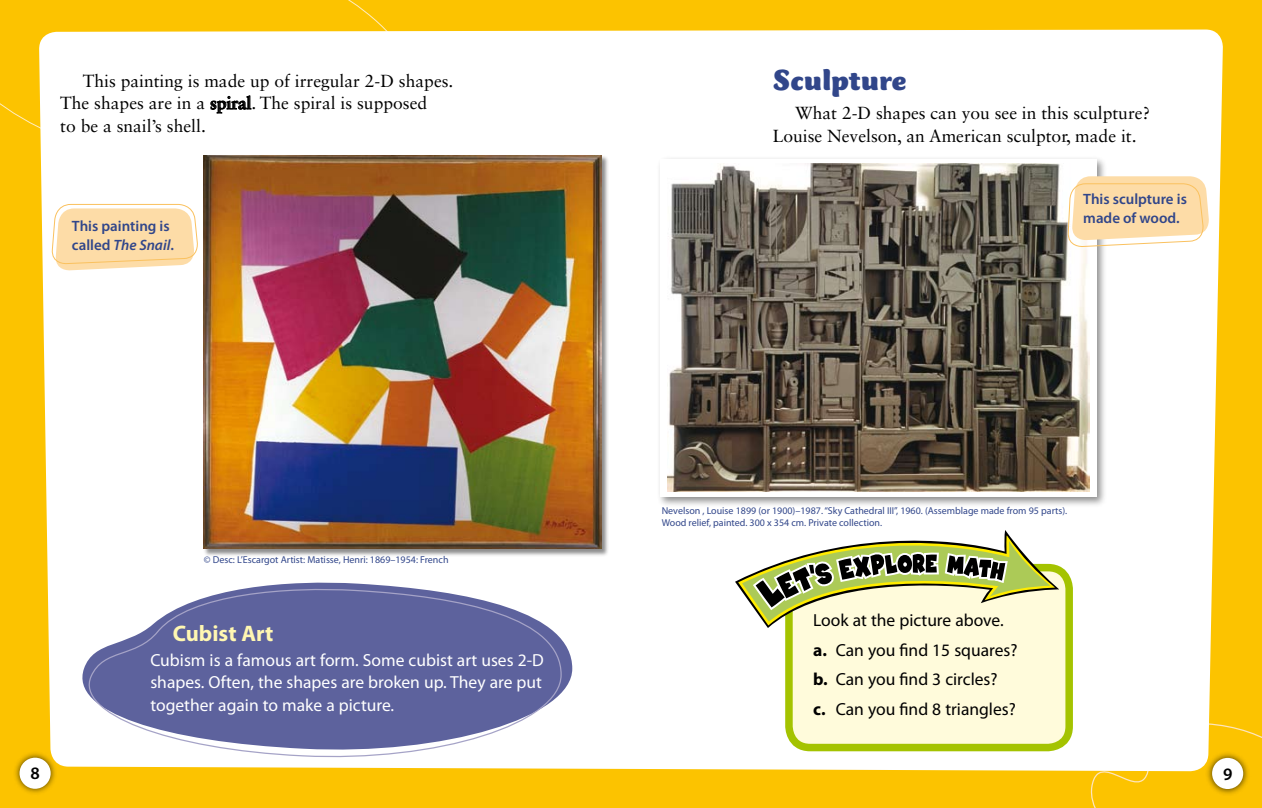
<style>
.page{position:relative;width:1262px;height:808px;background:#fff}
.page>*{position:absolute;margin:0;border:0;box-sizing:border-box;transform-origin:0 0}
.t1{font:900 30px "CT Mercurius Std";letter-spacing:.02em;color:#31468a}
.t2{font:700 22.5px "Myriad Pro";color:#fff7b2}
.t3{font:17.5px/22.5px "Sabon LT Std";color:#000}
.t4{font:17.5px/22.5px "Myriad Pro";color:#fff;text-align:justify}
.t5{font:17.5px/29.6px "Myriad Pro";color:#000}
.t6{font:600 15px/18.8px "Myriad Pro";color:#31468a}
.t7{font:10px/12.5px "Myriad Pro";color:#31468a}
.s1{font-weight:700}
.s2{font-style:italic}
</style>
<div class="page">
<div style="left:0;top:0;width:1261px;height:808px;background:#fcc300"></div>
<svg style="left:1090px;top:725px;width:171px;height:83px"></svg>
<div style="left:39px;top:29px;width:1184px;height:742px;background:#fff"></div>
<div style="left:328px;top:144px;width:272px;height:10px;background:#fff"></div>
<div style="left:656px;top:155px;width:452px;height:353px;background:#000;opacity:.45"></div>
<div style="left:660px;top:159px;width:436px;height:338px;background:#fff"></div>
<img style="left:667px;top:164px;width:422px;height:328px">
<div style="left:202px;top:154px;width:407px;height:403px;background:#000;opacity:.45"></div>
<img style="left:203px;top:155px;width:398px;height:394px">
<div style="left:12px;top:750px;width:47px;height:47px;background:#000;opacity:.75"></div>
<div style="left:20px;top:758px;width:31px;height:31px;background:#fff;border-radius:50%"></div>
<div style="left:1204px;top:750px;width:47px;height:47px;background:#000;opacity:.75"></div>
<div style="left:1212px;top:758px;width:31px;height:31px;background:#fff;border-radius:50%"></div>
<svg style="left:211px;top:95px;width:40px;height:18px"></svg>
<div style="left:789px;top:568px;width:280px;height:179px;background:#fffbdb;border-radius:21px"></div>
<div style="left:785px;top:564px;width:287px;height:187px;border:8px solid #a4c300;border-radius:21px"></div>
<svg style="left:731px;top:513px;width:329px;height:117px"></svg>
<svg style="left:51px;top:204px;width:148px;height:67px"></svg>
<svg style="left:69px;top:580px;width:503px;height:176px;fill:#fff"></svg>
<svg style="left:73px;top:587px;width:489px;height:177px"></svg>
<svg style="left:1067px;top:176px;width:143px;height:71px"></svg>
<h3 class="t3" style="left:60px;top:69px;width:395px;text-indent:23px">This painting is made up of irregular 2-D shapes.<br>The shapes are in a <span class="s1">spiral</span>. The spiral is supposed<br>to be a snail’s shell.</h3>
<h1 class="t1" style="left:772px;top:64px;width:135px">Sculpture</h1>
<h3 class="t3" style="left:772px;top:102px;width:379px;text-indent:22px">What 2-D shapes can you see in this sculpture?<br>Louise Nevelson, an American sculptor, made it.</h3>
<h3 class="t6" style="left:72px;top:216px;width:104px">This painting is called <span class="s2">The Snail</span>.</h3>
<p class="t7" style="left:204px;top:553px;width:246px">© Desc: L’Escargot Artist: Matisse, Henri: 1869–1954: French</p>
<h2 class="t2" style="left:173px;top:618px;width:102px">Cubist Art</h2>
<h3 class="t4" style="left:150px;top:648px;width:395px">Cubism is a famous art form. Some cubist art uses 2-D shapes. Often, the shapes are broken up. They are put together again to make a picture.</h3>
<h3 class="t6" style="left:1083px;top:190px;width:105px">This sculpture is made of wood.</h3>
<p class="t7" style="left:661px;top:504px;width:407px">Nevelson , Louise 1899 (or 1900)–1987. “Sky Cathedral III”, 1960. (Assemblage made from 95 parts).<br>Wood relief, painted. 300 x 354 cm. Private collection.</p>
<h3 class="t5" style="left:813px;top:605px;width:206px">Look at the picture above. <span class="s1">a.</span> Can you find 15 squares? <span class="s1">b.</span> Can you find 3 circles?<br><span class="s1">c.</span> Can you find 8 triangles?</h3>
</div>
